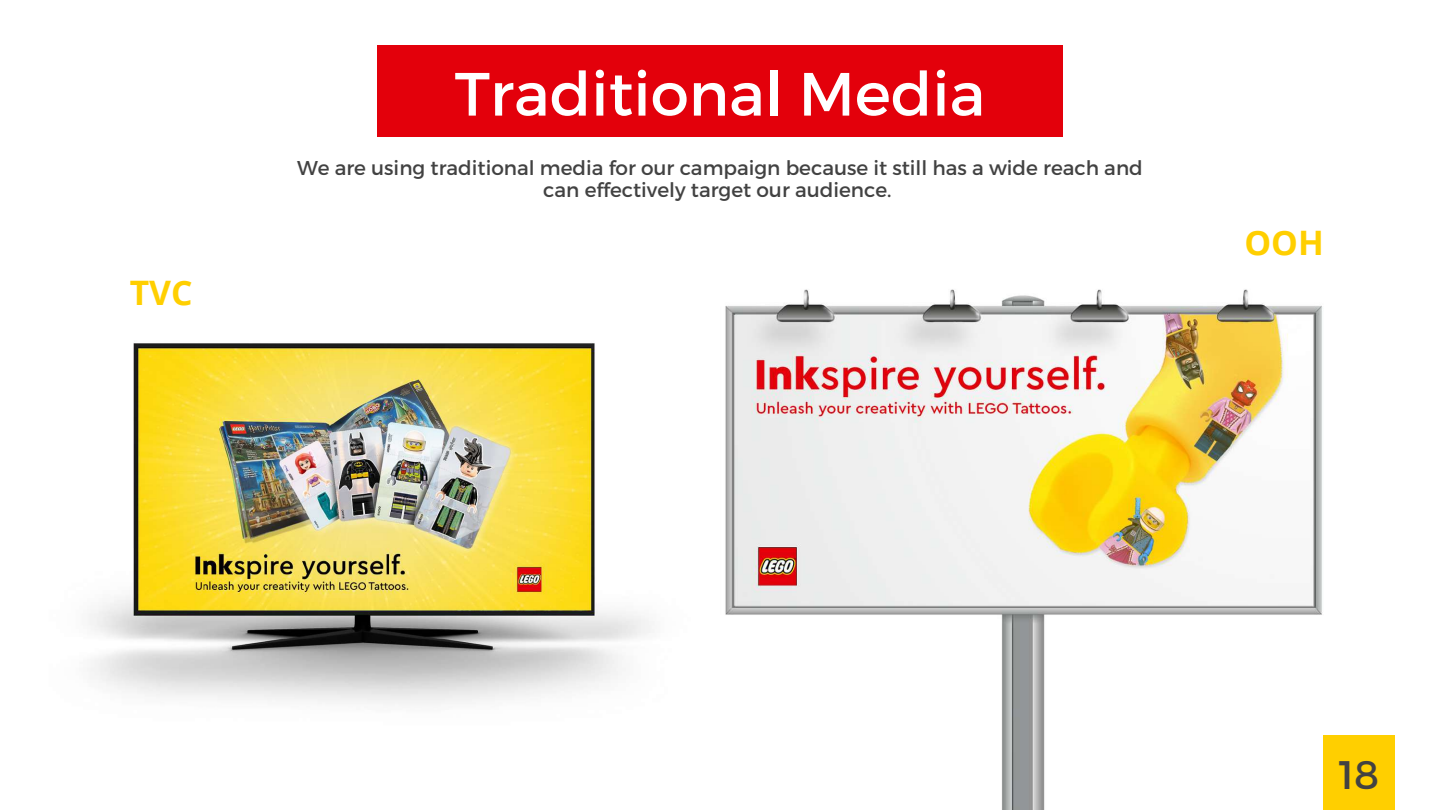
<style>
.page{position:relative;width:1440px;height:810px;background:#fff}
.page>*{position:absolute;margin:0;border:0;box-sizing:border-box;transform-origin:0 0}
.t1{font:60.9px "Montserrat";color:#fff}
.t2{font:39.8px "Montserrat";color:#424242}
.t3{font:700 33.7px "Open Sans";color:#ffcf00}
.t4{font:20px/21.8px "Montserrat";color:#424242;text-align:center}
</style>
<div class="page">
<div style="left:377px;top:46px;width:686px;height:91px;background:#e3000b"></div>
<img style="left:725px;top:289px;width:611px;height:521px">
<img style="left:89px;top:343px;width:562px;height:361px">
<div style="left:1324px;top:736px;width:70px;height:74px;background:#ffcf00"></div>
<h3 class="t3" style="left:130px;top:269px;width:64px">TVC</h3>
<h1 class="t1" style="left:455px;top:54px;width:532px">Traditional Media</h1>
<p class="t4" style="left:297px;top:156px;width:847px">We are using traditional media for our campaign because it still has a wide reach and can effectively target our audience.</p>
<h3 class="t3" style="left:1244px;top:219px;width:81px">OOH</h3>
<h2 class="t2" style="left:1339px;top:749px;width:42px">18</h2>
</div>
